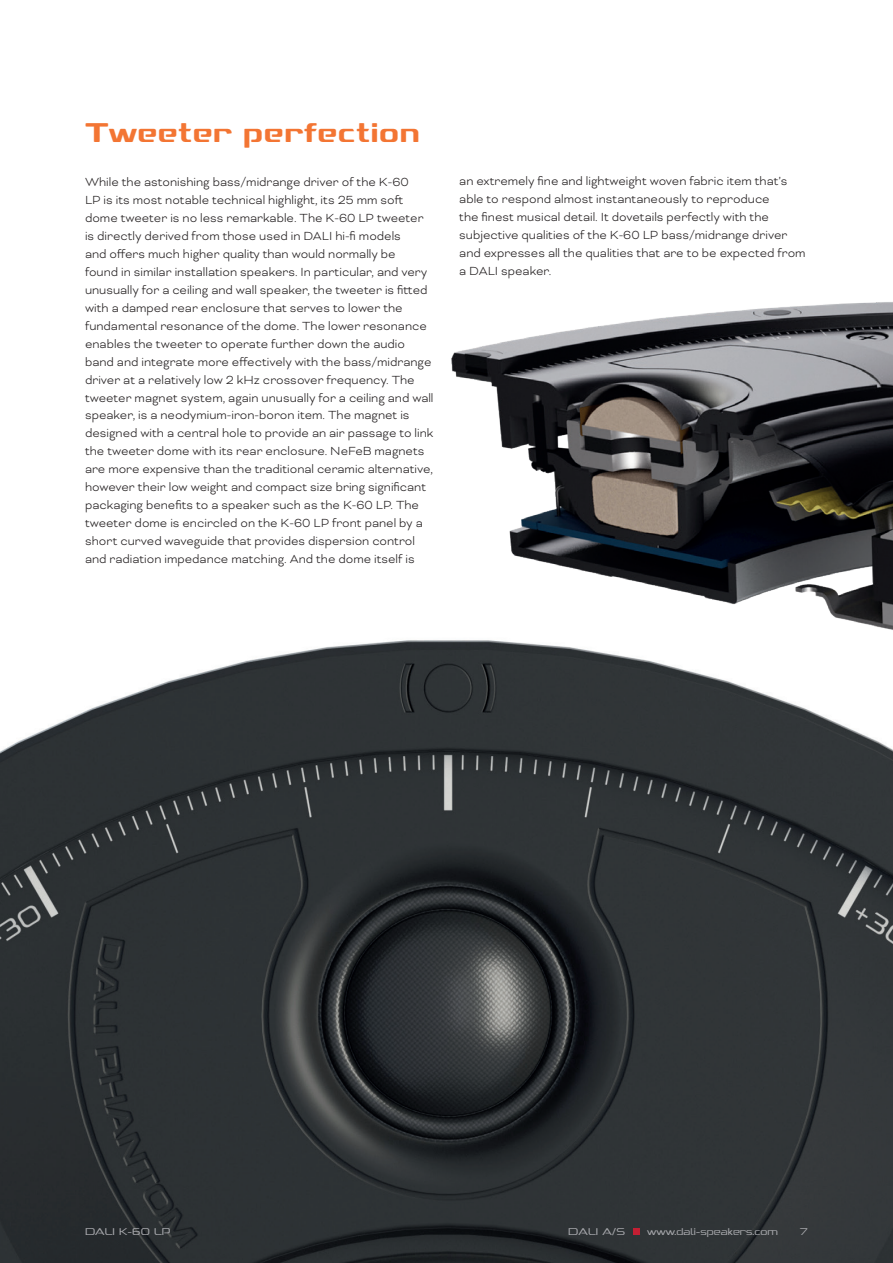
<style>
.page{position:relative;width:893px;height:1263px;background:#fff}
.page>*{position:absolute;margin:0;border:0;box-sizing:border-box;transform-origin:0 0}
.t1{font:700 33px "Dali Font 2";color:#f37533}
.t2{font:300 13.5px/18px "Bicyclette";color:#231f20}
.t3{font:300 12px "Dali Font 2";color:#a8a9ad}
</style>
<div class="page">
<img style="left:0;top:642px;width:893px;height:621px">
<img style="left:378px;top:302px;width:515px;height:353px">
<svg style="left:633px;top:1228px;width:6px;height:6px"></svg>
<h1 class="t1" style="left:85px;top:116px;width:337px">Tweeter perfection</h1>
<p class="t2" style="left:85px;top:172px;width:350px">While the astonishing bass/midrange driver of the K-60<br>LP is its most notable technical highlight, its 25 mm soft dome tweeter is no less remarkable. The K-60 LP tweeter is directly derived from those used in DALI hi-fi models<br>and offers much higher quality than would normally be<br>found in similar installation speakers. In particular, and very unusually for a ceiling and wall speaker, the tweeter is fitted with a damped rear enclosure that serves to lower the fundamental resonance of the dome. The lower resonance enables the tweeter to operate further down the audio band and integrate more effectively with the bass/midrange driver at a relatively low 2 kHz crossover frequency. The tweeter magnet system, again unusually for a ceiling and wall speaker, is a neodymium-iron-boron item. The magnet is designed with a central hole to provide an air passage to link the tweeter dome with its rear enclosure. NeFeB magnets are more expensive than the traditional ceramic alternative, however their low weight and compact size bring significant packaging benefits to a speaker such as the K-60 LP. The tweeter dome is encircled on the K-60 LP front panel by a short curved waveguide that provides dispersion control and radiation impedance matching. And the dome itself is</p>
<p class="t2" style="left:459px;top:172px;width:348px">an extremely fine and lightweight woven fabric item that’s able to respond almost instantaneously to reproduce<br>the finest musical detail. It dovetails perfectly with the subjective qualities of the K-60 LP bass/midrange driver and expresses all the qualities that are to be expected from a DALI speaker.</p>
<p class="t3" style="left:85px;top:1225px;width:87px">DALI K-60 LP</p>
<p class="t3" style="left:568px;top:1225px;width:58px">DALI A/S</p>
<p class="t3" style="left:647px;top:1225px;width:132px">www.dali-speakers.com</p>
<p class="t3" style="left:799px;top:1225px;width:10px">7</p>
</div>
